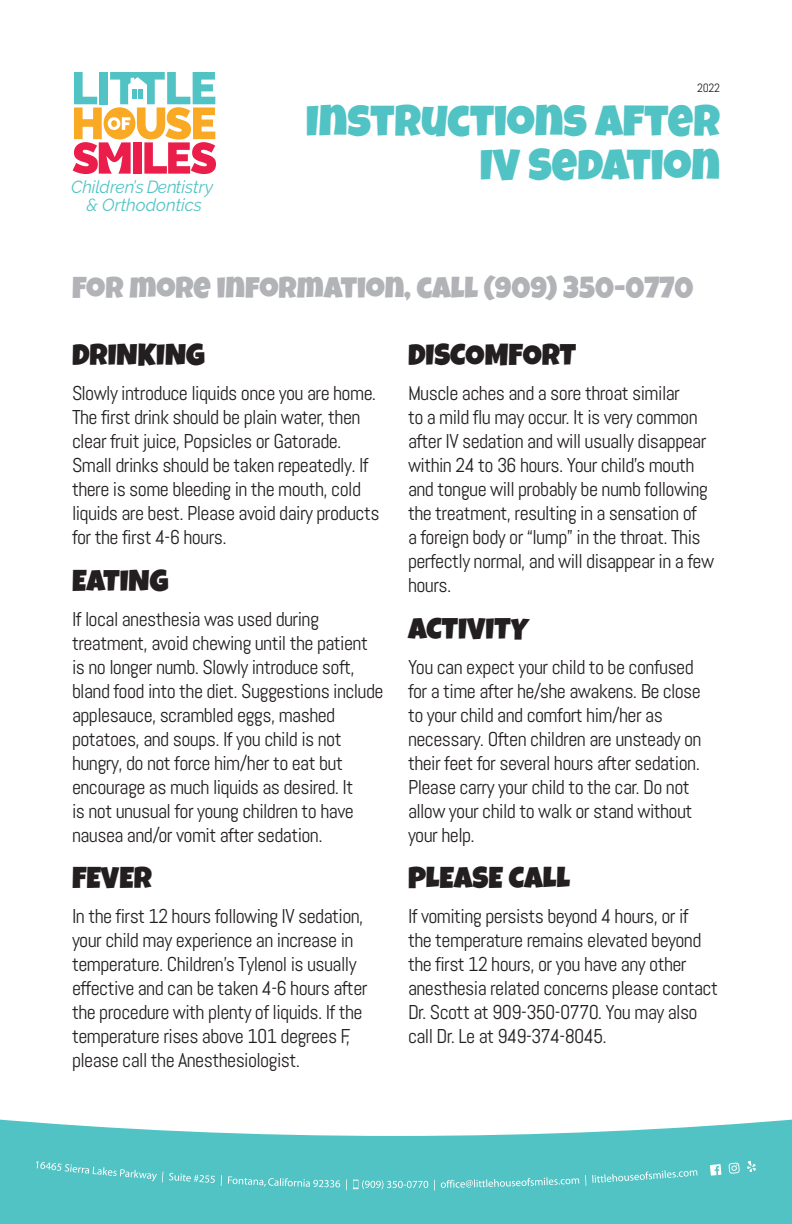
<style>
.page{position:relative;width:792px;height:1224px;background:#fff}
.page>*{position:absolute;margin:0;border:0;box-sizing:border-box;transform-origin:0 0}
.t1{font:44px/44px "Luckiest Guy";color:#52c3c4;text-align:right}
.t2{font:30px "Luckiest Guy";color:#231f20}
.t3{font:30px "Luckiest Guy";color:#b2b3b7}
.t4{font:20px/24px "Abel";letter-spacing:-.03em;color:#231f20}
.t5{font:italic 17.4px/17.4px "Raleway";color:#52c3c4;text-align:center}
.t6{font:12px "Abel";color:#231f20}
</style>
<div class="page">
<svg style="left:0;top:1119px;width:792px;height:105px;background:#67cacb"></svg>
<svg style="left:36px;top:1161px;width:127px;height:21px;background:#62c8c9"></svg>
<svg style="left:169px;top:1173px;width:46px;height:10px"></svg>
<svg style="left:228px;top:1176px;width:112px;height:12px"></svg>
<svg style="left:441px;top:1177px;width:138px;height:11px;background:#74cecf"></svg>
<svg style="left:592px;top:1170px;width:106px;height:13px"></svg>
<svg style="left:353px;top:1180px;width:75px;height:9px"></svg>
<svg style="left:747px;top:1161px;width:9px;height:11px"></svg>
<svg style="left:710px;top:1164px;width:11px;height:12px"></svg>
<svg style="left:729px;top:1163px;width:11px;height:11px"></svg>
<svg style="left:73px;top:72px;width:143px;height:102px"></svg>
<p class="t5" style="left:71px;top:178px;width:144px">Children’s Dentistry &amp; Orthodontics</p>
<p class="t6" style="left:697px;top:80px;width:24px">2022</p>
<h1 class="t1" style="left:306px;top:99px;width:416px">INSTRUCTIONS AFTER<br>IV SEDATION</h1>
<h2 class="t3" style="left:72px;top:268px;width:623px">FOR MORE INFORMATION, CALL (909) 350-0770</h2>
<h2 class="t2" style="left:72px;top:335px;width:134px">DRINKING</h2>
<p class="t4" style="left:72px;top:381px;width:309px">Slowly introduce liquids once you are home.<br>The first drink should be plain water, then clear fruit juice, Popsicles or Gatorade.<br>Small drinks should be taken repeatedly. If there is some bleeding in the mouth, cold liquids are best. Please avoid dairy products for the first 4-6 hours.</p>
<h2 class="t2" style="left:72px;top:561px;width:98px">EATING</h2>
<p class="t4" style="left:72px;top:607px;width:313px">If local anesthesia was used during treatment, avoid chewing until the patient is no longer numb. Slowly introduce soft, bland food into the diet. Suggestions include applesauce, scrambled eggs, mashed potatoes, and soups. If you child is not hungry, do not force him/her to eat but encourage as much liquids as desired. It<br>is not unusual for young children to have nausea and/or vomit after sedation.</p>
<h2 class="t2" style="left:72px;top:858px;width:81px">FEVER</h2>
<p class="t4" style="left:72px;top:904px;width:297px">In the first 12 hours following IV sedation, your child may experience an increase in temperature. Children’s Tylenol is usually effective and can be taken 4-6 hours after the procedure with plenty of liquids. If the temperature rises above 101 degrees F, please call the Anesthesiologist.</p>
<h2 class="t2" style="left:408px;top:335px;width:170px">DISCOMFORT</h2>
<p class="t4" style="left:408px;top:381px;width:308px">Muscle aches and a sore throat similar<br>to a mild flu may occur. It is very common after IV sedation and will usually disappear within 24 to 36 hours. Your child’s mouth and tongue will probably be numb following the treatment, resulting in a sensation of<br>a foreign body or “lump” in the throat. This perfectly normal, and will disappear in a few hours.</p>
<h2 class="t2" style="left:408px;top:609px;width:122px">ACTIVITY</h2>
<p class="t4" style="left:408px;top:655px;width:295px">You can expect your child to be confused for a time after he/she awakens. Be close to your child and comfort him/her as necessary. Often children are unsteady on their feet for several hours after sedation.<br>Please carry your child to the car. Do not allow your child to walk or stand without your help.</p>
<h2 class="t2" style="left:408px;top:858px;width:164px">PLEASE CALL</h2>
<p class="t4" style="left:408px;top:904px;width:311px">If vomiting persists beyond 4 hours, or if<br>the temperature remains elevated beyond the first 12 hours, or you have any other anesthesia related concerns please contact Dr. Scott at 909-350-0770. You may also call Dr. Le at 949-374-8045.</p>
</div>
